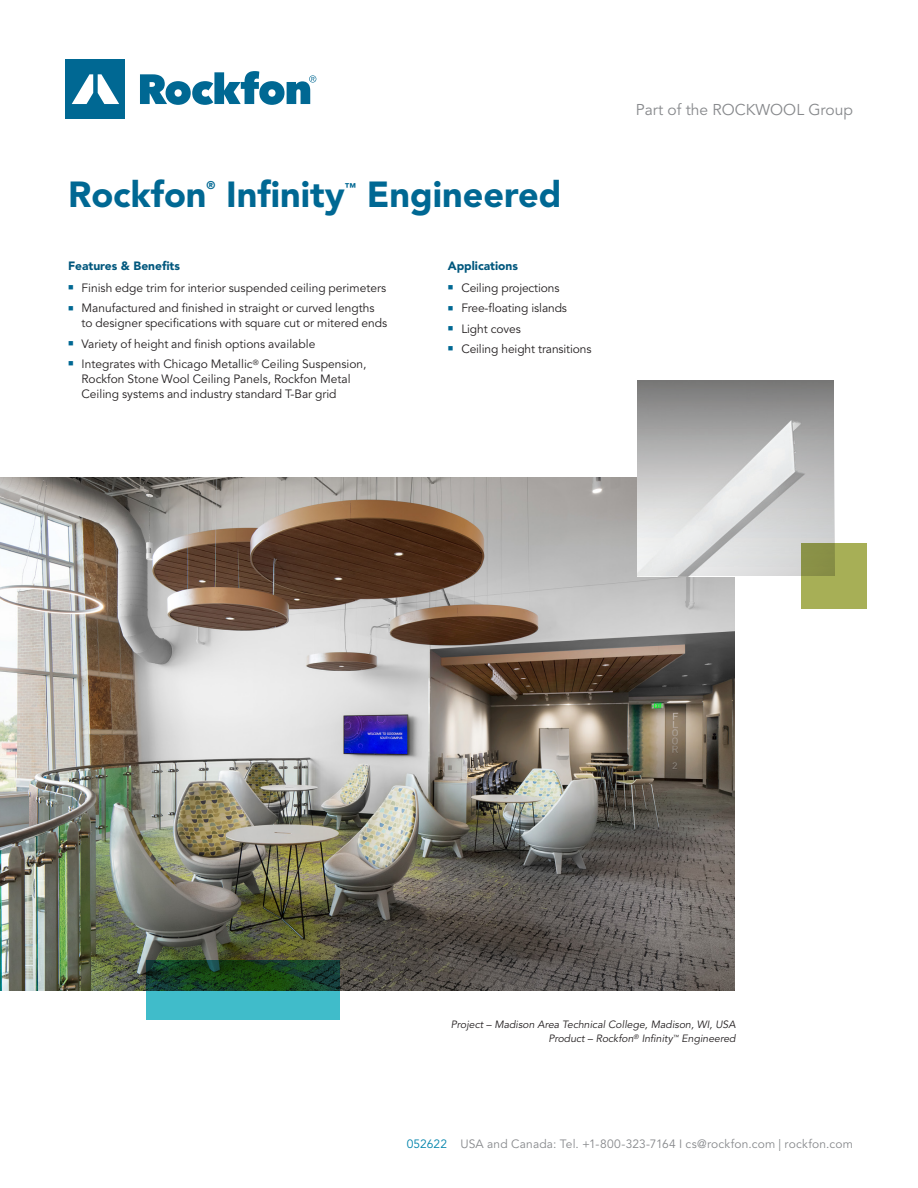
<style>
.page{position:relative;width:918px;height:1188px;background:#fff}
.page>*{position:absolute;margin:0;border:0;box-sizing:border-box;transform-origin:0 0}
.Cover_Headline{font:900 36px "Avenir LT Std";color:#006893}
.t1{font:15.6px "Avenir LT Std";color:#87898c}
.Cover_bullets{font:12px/15px "Avenir LT Std";color:#231f20}
.New_Brand_Subheading{font:12px "Avenir LT Std";letter-spacing:-.01em;color:#231f20}
.t2{font:12px "Avenir LT Std";letter-spacing:.015em;color:#87898c}
.New_Brand_Subheading-2{font:900 12px "Avenir LT Std";color:#00577d}
.Cover_Headline-2{font:900 11.1px "Avenir LT Std";color:#006893}
.New_Brand_Notes{font:italic 10.5px "Avenir LT Std";color:#231f20}
.s1{color:#006893}
.s2{color:#0183ab}
</style>
<div class="page">
<div style="left:66px;top:60px;width:59px;height:59px;background:#006893"></div>
<svg style="left:72px;top:74px;width:47px;height:30px"></svg>
<svg style="left:140px;top:71px;width:176px;height:34px"></svg>
<img style="left:0;top:478px;width:735px;height:513px">
<svg style="left:146px;top:960px;width:194px;height:60px;background:#2a7b72"></svg>
<svg style="left:638px;top:380px;width:197px;height:196px;background:#bdbebe"></svg>
<svg style="left:801px;top:543px;width:66px;height:66px;background:#9fa651"></svg>
<p class="Cover_Headline" style="left:68px;top:172px;width:140px">Rockfon</p>
<p class="Cover_Headline-2" style="left:207px;top:178px;width:10px">®</p>
<p class="Cover_Headline" style="left:226px;top:172px;width:120px">Infinity</p>
<p class="Cover_Headline-2" style="left:345px;top:180px;width:13px">™</p>
<p class="Cover_Headline" style="left:367px;top:172px;width:196px">Engineered</p>
<p class="New_Brand_Subheading-2" style="left:68px;top:259px;width:113px">Features &amp; Benefits</p>
<p class="Cover_bullets" style="left:68px;top:280px;width:320px"><span class="s1">■</span> Finish edge trim for interior suspended ceiling perimeters</p>
<p class="Cover_bullets" style="left:82px;top:301px;width:307px;text-indent:-14px"><span class="s1">■</span> Manufactured and finished in straight or curved lengths to designer specifications with square cut or mitered ends</p>
<p class="Cover_bullets" style="left:68px;top:336px;width:249px"><span class="s1">■</span> Variety of height and finish options available</p>
<p class="Cover_bullets" style="left:82px;top:357px;width:286px;text-indent:-14px"><span class="s1">■</span> Integrates with Chicago Metallic<sup>®</sup> Ceiling Suspension,<br>Rockfon Stone Wool Ceiling Panels, Rockfon Metal<br>Ceiling systems and industry standard T-Bar grid</p>
<p class="New_Brand_Subheading-2" style="left:448px;top:259px;width:72px">Applications</p>
<p class="New_Brand_Subheading" style="left:448px;top:281px;width:113px"><span class="s1">■</span> Ceiling projections</p>
<p class="New_Brand_Subheading" style="left:448px;top:301px;width:121px"><span class="s1">■</span> Free-floating islands</p>
<p class="New_Brand_Subheading" style="left:448px;top:322px;width:74px"><span class="s1">■</span> Light coves</p>
<p class="New_Brand_Subheading" style="left:448px;top:342px;width:145px"><span class="s1">■</span> Ceiling height transitions</p>
<h2 class="t1" style="left:636px;top:100px;width:219px">Part of the ROCKWOOL Group</h2>
<p class="New_Brand_Notes" style="left:451px;top:1019px;width:286px">Project – Madison Area Technical College, Madison, WI, USA</p>
<p class="New_Brand_Notes" style="left:548px;top:1032px;width:189px">Product – Rockfon<sup>®</sup> Infinity<sup>™</sup> Engineered</p>
<p class="t2" style="left:407px;top:1137px;width:448px"><span class="s2">052622</span> USA and Canada: Tel. +1-800-323-7164 I cs@rockfon.com | rockfon.com</p>
</div>
